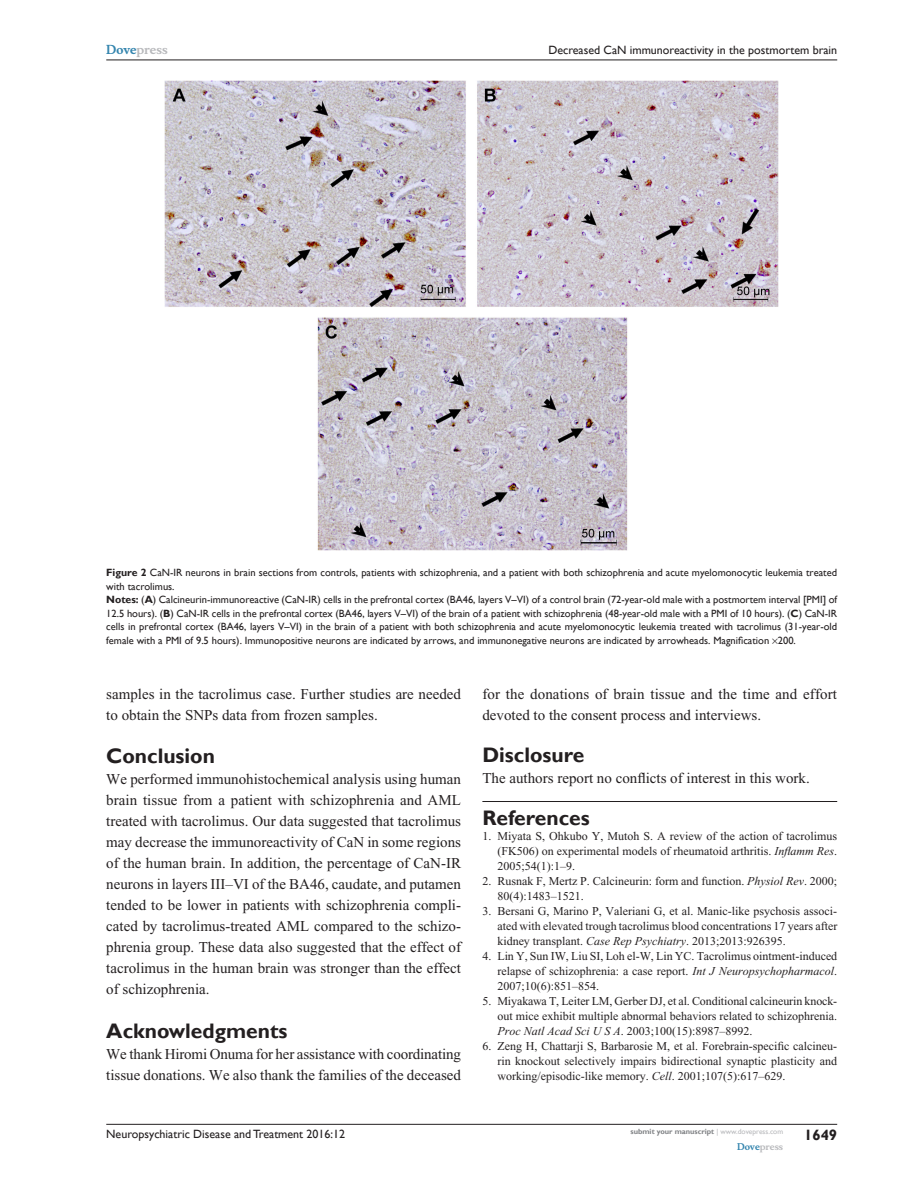
<style>
.page{position:relative;width:918px;height:1188px;background:#fff}
.page>*{position:absolute;margin:0;border:0;box-sizing:border-box;transform-origin:0 0}
.RefH{font:700 21px "Gill Sans";color:#231f20}
.TxF{font:15px/21px "Times New Roman";color:#231f20}
.Tx{font:15px/21px "Times New Roman";color:#231f20}
.t1{font:700 15px "Gill Sans";color:#231f20}
.RefNL1{font:12px/15px "Times New Roman";color:#231f20;text-align:justify}
.t2{font:12px "Gill Sans";color:#231f20}
.t3{font:700 12px "Musee";color:#b8b9bc}
.FigSNRI{font:10.5px/13.5px "Gill Sans";color:#231f20;text-align:justify}
.FigC{font:10.5px/13.5px "Gill Sans";color:#231f20}
.t4{font:700 9px "Musee";color:#b8b9bc}
.t5{font:700 7.5px "Gill Sans";color:#808285}
.s1{color:#3485ae}
.s2{font-weight:700}
.s3{font-style:italic}
.s4{font-weight:400;color:#b8b9bc}
</style>
<div class="page">
<hr style="left:106px;top:1124px;width:731px;height:1px;background:#231f20">
<hr style="left:106px;top:60px;width:731px;height:1px;background:#231f20">
<hr style="left:482px;top:801px;width:355px;height:1px;background:#231f20">
<img style="left:165px;top:80px;width:614px;height:471px">
<p class="t3" style="left:106px;top:43px;width:63px"><span class="s1">Dove</span>press</p>
<p class="t2" style="left:548px;top:43px;width:290px">Decreased CaN immunoreactivity in the postmortem brain</p>
<p class="FigC" style="left:106px;top:566px;width:732px"><span class="s2">Figure 2</span> CaN-IR neurons in brain sections from controls, patients with schizophrenia, and a patient with both schizophrenia and acute myelomonocytic leukemia treated with tacrolimus.</p>
<p class="FigSNRI" style="left:106px;top:593px;width:732px"><span class="s2">Notes:</span> (<span class="s2">A</span>) Calcineurin-immunoreactive (CaN-IR) cells in the prefrontal cortex (BA46, layers V–VI) of a control brain (72-year-old male with a postmortem interval [PMI] of 12.5 hours). (<span class="s2">B</span>) CaN-IR cells in the prefrontal cortex (BA46, layers V–VI) of the brain of a patient with schizophrenia (48-year-old male with a PMI of 10 hours). (<span class="s2">C</span>) CaN-IR cells in prefrontal cortex (BA46, layers V–VI) in the brain of a patient with both schizophrenia and acute myelomonocytic leukemia treated with tacrolimus (31-year-old female with a PMI of 9.5 hours). Immunopositive neurons are indicated by arrows, and immunonegative neurons are indicated by arrowheads. Magnification 200.</p>
<p class="Tx" style="left:106px;top:683px;width:356px">samples in the tacrolimus case. Further studies are needed to obtain the SNPs data from frozen samples.</p>
<h1 class="RefH" style="left:106px;top:743px;width:110px">Conclusion</h1>
<p class="TxF" style="left:106px;top:769px;width:356px;text-align:justify">We performed immunohistochemical analysis using human brain tissue from a patient with schizophrenia and AML treated with tacrolimus. Our data suggested that tacrolimus may decrease the immunoreactivity of CaN in some regions of the human brain. In addition, the percentage of CaN-IR neurons in layers III–VI of the BA46, caudate, and putamen tended to be lower in patients with schizophrenia compli&shy;cated by tacrolimus-treated AML compared to the schizo&shy;phrenia group. These data also suggested that the effect of tacrolimus in the human brain was stronger than the effect of schizophrenia.</p>
<h1 class="RefH" style="left:106px;top:1018px;width:183px">Acknowledgments</h1>
<p class="TxF" style="left:106px;top:1043px;width:356px">We thank Hiromi Onuma for her assistance with coordinating tissue donations. We also thank the families of the deceased</p>
<p class="TxF" style="left:482px;top:683px;width:356px">for the donations of brain tissue and the time and effort devoted to the consent process and interviews.</p>
<h1 class="RefH" style="left:482px;top:742px;width:103px">Disclosure</h1>
<p class="TxF" style="left:482px;top:767px;width:329px">The authors report no conflicts of interest in this work.</p>
<p class="RefH" style="left:482px;top:805px;width:109px">References</p>
<p class="RefNL1" style="left:497px;top:828px;width:341px;text-indent:-15px">1. Miyata S, Ohkubo Y, Mutoh S. A review of the action of tacrolimus (FK506) on experimental models of rheumatoid arthritis. <span class="s3">Inflamm Res</span>.<br>2005;54(1):1–9.</p>
<p class="RefNL1" style="left:497px;top:873px;width:341px;text-indent:-15px">2. Rusnak F, Mertz P. Calcineurin: form and function. <span class="s3">Physiol Rev</span>. 2000;<br>80(4):1483–1521.</p>
<p class="RefNL1" style="left:497px;top:903px;width:341px;text-indent:-15px">3. Bersani G, Marino P, Valeriani G, et al. Manic-like psychosis associ&shy;ated with elevated trough tacrolimus blood concentrations 17 years after kidney transplant. <span class="s3">Case Rep Psychiatry</span>. 2013;2013:926395.</p>
<p class="RefNL1" style="left:497px;top:948px;width:341px;text-indent:-15px">4. Lin Y, Sun IW, Liu SI, Loh el-W, Lin YC. Tacrolimus ointment-induced relapse of schizophrenia: a case report. <span class="s3">Int J Neuropsychopharmacol</span>.<br>2007;10(6):851–854.</p>
<p class="RefNL1" style="left:497px;top:993px;width:341px;text-indent:-15px">5. Miyakawa T, Leiter LM, Gerber DJ, et al. Conditional calcineurin knock&shy;out mice exhibit multiple abnormal behaviors related to schizophrenia.<br><span class="s3">Proc Natl Acad Sci U S A</span>. 2003;100(15):8987–8992.</p>
<p class="RefNL1" style="left:497px;top:1038px;width:341px;text-indent:-15px">6. Zeng H, Chattarji S, Barbarosie M, et al. Forebrain-specific calcineu&shy;rin knockout selectively impairs bidirectional synaptic plasticity and working/episodic-like memory. <span class="s3">Cell</span>. 2001;107(5):617–629.</p>
<p class="t2" style="left:106px;top:1127px;width:241px">Neuropsychiatric Disease and Treatment 2016:12</p>
<p class="t5" style="left:631px;top:1127px;width:154px">submit your manuscript <span class="s4">| www.dovepress.com</span></p>
<p class="t4" style="left:737px;top:1141px;width:48px"><span class="s1">Dove</span>press</p>
<p class="t1" style="left:804px;top:1126px;width:35px">1649</p>
</div>
